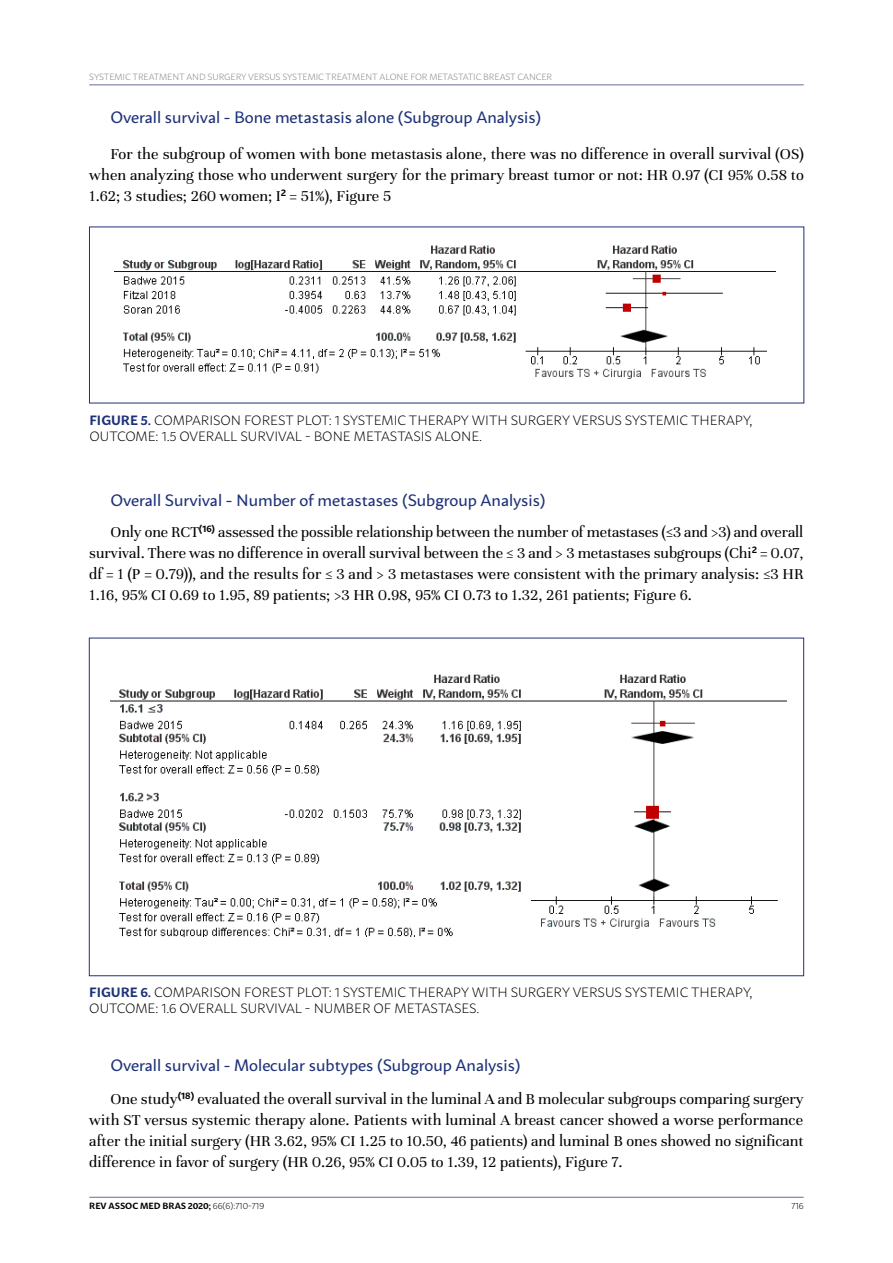
<style>
.page{position:relative;width:893px;height:1263px;background:#fff}
.page>*{position:absolute;margin:0;border:0;box-sizing:border-box;transform-origin:0 0}
.t1{font:16.5px/21px "Unna";color:#000;text-align:justify}
.t2{font:16.5px "Mato Sans";color:#1e3278}
.t3{font:200 13.5px "Mato Sans";color:#000}
.t4{font:200 9px "Mato Sans";letter-spacing:-.01em;color:#808285}
.t5{font:600 9px "Mato Sans";color:#000}
.t6{font:200 9px "Mato Sans";color:#000}
.s1{font-weight:600;color:#1e3278}
.s2{font-weight:200}
</style>
<div class="page">
<hr style="left:89px;top:85px;width:715px;height:1px;background:#696c9f">
<hr style="left:89px;top:1197px;width:715px;height:1px;background:#696c9f">
<img style="left:115px;top:245px;width:660px;height:134px">
<img style="left:111px;top:674px;width:675px;height:262px">
<p class="t4" style="left:89px;top:68px;width:464px">SYSTEM IC TREATMENT AND SURGERY VERSUS SYSTEM IC TREATMENT ALONE FOR METASTATIC BREAST CANCER</p>
<p class="t2" style="left:111px;top:102px;width:432px">Overall survival - Bone metastasis alone (Subgroup Analysis)</p>
<p class="t1" style="left:89px;top:143px;width:716px;text-indent:21px">For the subgroup of women with bone metastasis alone, there was no difference in overall survival (OS) when analyzing those who underwent surgery for the primary breast tumor or not: HR 0.97 (CI 95% 0.58 to 1.62; 3 studies; 260 women; I<sup>2</sup> = 51%), Figure 5</p>
<p class="t3" style="left:89px;top:408px;width:164px"><span class="s1">FIGURE 5.</span> COMPARI SON FOR</p>
<p class="t3" style="left:270px;top:408px;width:258px">EST PLOT: 1 SYSTEMI C THERAPY WITH SURG</p>
<p class="t3" style="left:546px;top:408px;width:208px">ERY VERSUS SYSTEMI C THERAPY,</p>
<p class="t3" style="left:89px;top:424px;width:11px">OUT</p>
<p class="t3" style="left:117px;top:424px;width:140px">COME: 1.5 OVERALL SURVIV</p>
<p class="t3" style="left:286px;top:424px;width:168px">AL - BON E METASTASI S ALON</p>
<p class="t3" style="left:471px;top:424px;width:12px">E.</p>
<p class="t2" style="left:111px;top:485px;width:437px">Overall Survival - Number of metastases (Subgroup Analysis)</p>
<p class="t1" style="left:89px;top:521px;width:716px;text-indent:21px">Only one RCT<sup>(16)</sup> assessed the possible relationship between the number of metastases (≤3 and &gt;3) and overall survival. There was no difference in overall survival between the ≤ 3 and &gt; 3 metastases subgroups (Chi<sup>2</sup> = 0.07, df = 1 (P = 0.79)), and the results for ≤ 3 and &gt; 3 metastases were consistent with the primary analysis: ≤3 HR 1.16, 95% CI 0.69 to 1.95, 89 patients; &gt;3 HR 0.98, 95% CI 0.73 to 1.32, 261 patients; Figure 6.</p>
<p class="t3" style="left:89px;top:980px;width:164px"><span class="s1">FIGURE 6.</span> COMPARI SON FOR</p>
<p class="t3" style="left:270px;top:980px;width:258px">EST PLOT: 1 SYSTEMI C THERAPY WITH SURG</p>
<p class="t3" style="left:546px;top:980px;width:208px">ERY VERSUS SYSTEMI C THERAPY,</p>
<p class="t3" style="left:89px;top:996px;width:11px">OUT</p>
<p class="t3" style="left:117px;top:996px;width:140px">COME: 1.6 OVERALL SURVIV</p>
<p class="t3" style="left:286px;top:996px;width:195px">AL - NU MBER OF METASTASES.</p>
<p class="t2" style="left:111px;top:1050px;width:411px">Overall survival - Molecular subtypes (Subgroup Analysis)</p>
<p class="t1" style="left:89px;top:1088px;width:716px;text-indent:21px">One study<sup>(18)</sup> evaluated the overall survival in the luminal A and B molecular subgroups comparing surgery with ST versus systemic therapy alone. Patients with luminal A breast cancer showed a worse performance after the initial surgery (HR 3.62, 95% CI 1.25 to 10.50, 46 patients) and luminal B ones showed no significant difference in favor of surgery (HR 0.26, 95% CI 0.05 to 1.39, 12 patients), Figure 7.</p>
<p class="t5" style="left:89px;top:1198px;width:176px">REV ASSOC MED BRAS 2020; <span class="s2">66(6):710-719</span></p>
<p class="t6" style="left:791px;top:1198px;width:14px">716</p>
</div>
